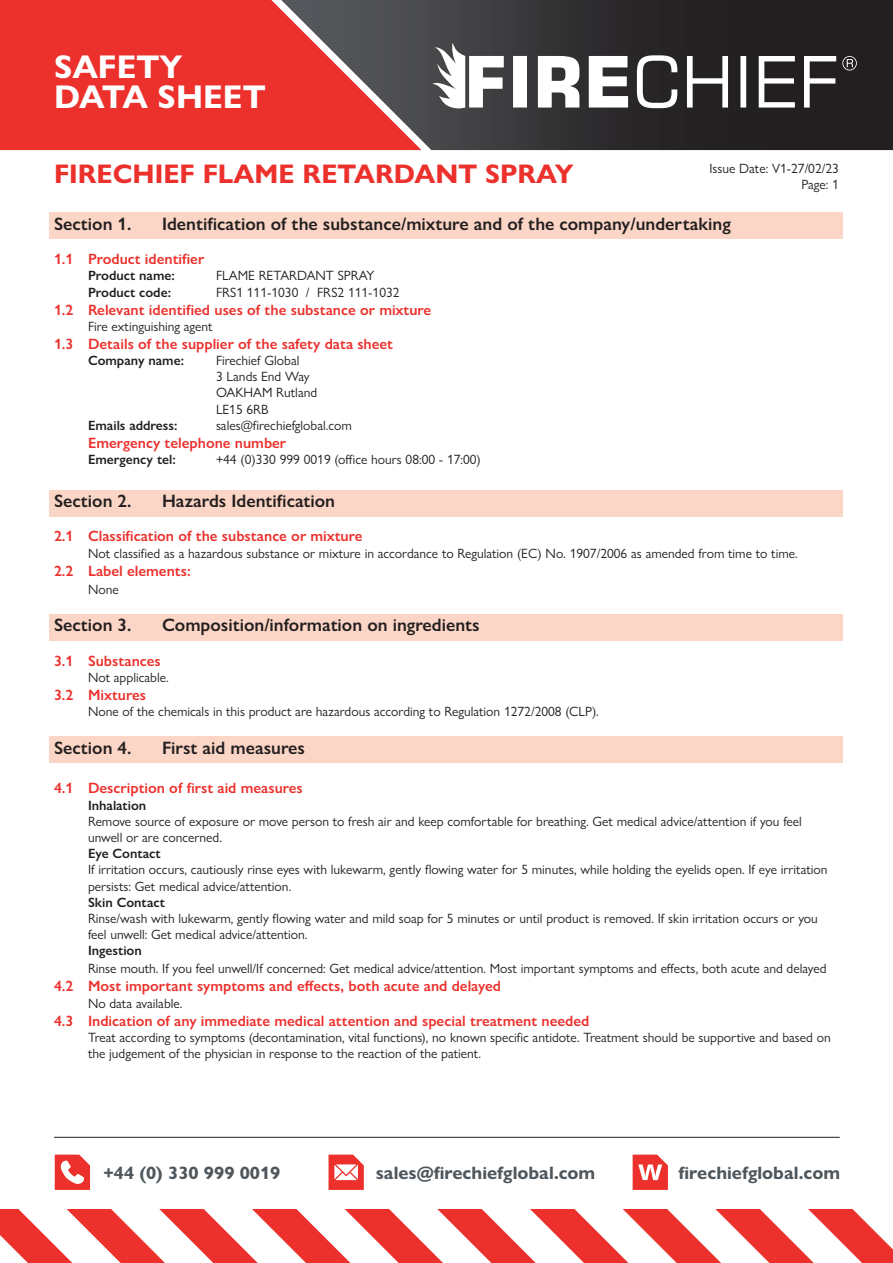
<style>
.page{position:relative;width:893px;height:1263px;background:#fff}
.page>*{position:absolute;margin:0;border:0;box-sizing:border-box;transform-origin:0 0}
.t1{font:700 33px/30px "Gill Sans Nova";color:#fff}
.t2{font:700 27px "Gill Sans Nova";color:#ec312d}
.t3{font:600 18px "Gill Sans Nova";color:#231f20}
.t4{font:700 18px "Gill Sans Nova";color:#4f575d}
.Indented_text{font:600 15px "Gill Sans Nova";color:#ec312d}
.Indented_text-2{font:13.5px/16.2px "Gill Sans Nova";color:#231f20}
.Indented_text-3{font:600 13.5px "Gill Sans Nova";color:#231f20}
</style>
<div class="page">
<div style="left:0;top:0;width:250px;height:150px;background:#ec312d"></div>
<svg style="left:250px;top:0;width:643px;height:150px;background:#583535"></svg>
<svg style="left:55px;top:1154px;width:35px;height:36px"></svg>
<svg style="left:329px;top:1154px;width:35px;height:36px"></svg>
<hr style="left:54px;top:1137px;width:786px;height:1px;background:#231f20">
<svg style="left:633px;top:1154px;width:35px;height:36px"></svg>
<svg style="left:0;top:1209px;width:893px;height:54px"></svg>
<svg style="left:432px;top:43px;width:72px;height:67px"></svg>
<div style="left:513px;top:56px;width:14px;height:52px;background:#fff"></div>
<svg style="left:538px;top:56px;width:41px;height:52px"></svg>
<svg style="left:589px;top:56px;width:39px;height:52px"></svg>
<svg style="left:637px;top:55px;width:40px;height:53px"></svg>
<svg style="left:687px;top:56px;width:41px;height:52px"></svg>
<div style="left:740px;top:56px;width:6px;height:52px;background:#fff"></div>
<svg style="left:759px;top:56px;width:36px;height:52px"></svg>
<svg style="left:804px;top:56px;width:32px;height:52px"></svg>
<svg style="left:842px;top:56px;width:15px;height:14px"></svg>
<div style="left:50px;top:212px;width:793px;height:27px;background:#fbd5c5"></div>
<div style="left:50px;top:490px;width:793px;height:26px;background:#fbd5c5"></div>
<div style="left:50px;top:614px;width:793px;height:26px;background:#fbd5c5"></div>
<div style="left:50px;top:736px;width:793px;height:27px;background:#fbd5c5"></div>
<h1 class="t1" style="left:54px;top:52px;width:213px">SAFETY<br>DATA SHEET</h1>
<h2 class="t2" style="left:54px;top:157px;width:521px">FIRECHIEF FLAME RETARDANT SPRAY</h2>
<p class="Indented_text-2" style="left:709px;top:160px;width:131px;text-align:right">Issue Date: V1-27/02/23<br>Page: 1</p>
<p class="t3" style="left:54px;top:213px;width:79px">Section 1.</p>
<p class="t3" style="left:162px;top:213px;width:570px">Identification of the substance/mixture and of the company/undertaking</p>
<p class="Indented_text" style="left:54px;top:250px;width:152px">1.1 Product identifier</p>
<p class="Indented_text-3" style="left:88px;top:267px;width:88px">Product name:</p>
<p class="Indented_text-2" style="left:216px;top:267px;width:160px">FLAME RETARDANT SPRAY</p>
<p class="Indented_text-3" style="left:88px;top:284px;width:85px">Product code:</p>
<p class="Indented_text-2" style="left:216px;top:284px;width:185px">FRS1 111-1030 / FRS2 111-1032</p>
<p class="Indented_text" style="left:54px;top:300px;width:379px">1.2 Relevant identified uses of the substance or mixture</p>
<p class="Indented_text-2" style="left:88px;top:318px;width:126px">Fire extinguishing agent</p>
<p class="Indented_text" style="left:54px;top:334px;width:341px">1.3 Details of the supplier of the safety data sheet</p>
<p class="Indented_text-3" style="left:88px;top:352px;width:97px">Company name:</p>
<p class="Indented_text-2" style="left:216px;top:352px;width:85px">Firechief Global</p>
<p class="Indented_text-2" style="left:216px;top:368px;width:95px">3 Lands End Way</p>
<p class="Indented_text-2" style="left:216px;top:384px;width:103px">OAKHAM Rutland</p>
<p class="Indented_text-2" style="left:216px;top:401px;width:54px">LE15 6RB</p>
<p class="Indented_text-3" style="left:88px;top:417px;width:91px">Emails address:</p>
<p class="Indented_text-2" style="left:216px;top:417px;width:137px">sales@firechiefglobal.com</p>
<p class="Indented_text" style="left:88px;top:433px;width:200px">Emergency telephone number</p>
<p class="Indented_text-3" style="left:88px;top:451px;width:89px">Emergency tel:</p>
<p class="Indented_text-2" style="left:216px;top:451px;width:266px">+44 (0)330 999 0019 (office hours 08:00 - 17:00)</p>
<p class="t3" style="left:54px;top:490px;width:79px">Section 2.</p>
<p class="t3" style="left:162px;top:490px;width:175px">Hazards Identification</p>
<p class="Indented_text" style="left:54px;top:527px;width:310px">2.1 Classification of the substance or mixture</p>
<p class="Indented_text-2" style="left:88px;top:545px;width:711px">Not classified as a hazardous substance or mixture in accordance to Regulation (EC) No. 1907/2006 as amended from time to time.</p>
<p class="Indented_text" style="left:54px;top:561px;width:138px">2.2 Label elements:</p>
<p class="Indented_text-2" style="left:88px;top:581px;width:32px">None</p>
<p class="t3" style="left:54px;top:614px;width:79px">Section 3.</p>
<p class="t3" style="left:162px;top:614px;width:319px">Composition/information on ingredients</p>
<p class="Indented_text" style="left:54px;top:651px;width:108px">3.1 Substances</p>
<p class="Indented_text-2" style="left:88px;top:669px;width:82px">Not applicable.</p>
<p class="Indented_text" style="left:54px;top:685px;width:94px">3.2 Mixtures</p>
<p class="Indented_text-2" style="left:88px;top:703px;width:512px">None of the chemicals in this product are hazardous according to Regulation 1272/2008 (CLP).</p>
<p class="t3" style="left:54px;top:736px;width:79px">Section 4.</p>
<p class="t3" style="left:162px;top:736px;width:145px">First aid measures</p>
<p class="Indented_text" style="left:54px;top:779px;width:250px">4.1 Description of first aid measures</p>
<p class="Indented_text-3" style="left:88px;top:797px;width:60px">Inhalation</p>
<p class="Indented_text-2" style="left:88px;top:813px;width:715px">Remove source of exposure or move person to fresh air and keep comfortable for breathing. Get medical advice/attention if you feel</p>
<p class="Indented_text-2" style="left:88px;top:829px;width:135px">unwell or are concerned.</p>
<p class="Indented_text-3" style="left:88px;top:845px;width:74px">Eye Contact</p>
<p class="Indented_text-2" style="left:88px;top:861px;width:741px">If irritation occurs, cautiously rinse eyes with lukewarm, gently flowing water for 5 minutes, while holding the eyelids open. If eye irritation</p>
<p class="Indented_text-2" style="left:88px;top:878px;width:205px">persists: Get medical advice/attention.</p>
<p class="Indented_text-3" style="left:88px;top:894px;width:78px">Skin Contact</p>
<p class="Indented_text-2" style="left:88px;top:910px;width:731px">Rinse/wash with lukewarm, gently flowing water and mild soap for 5 minutes or until product is removed. If skin irritation occurs or you feel unwell: Get medical advice/attention.</p>
<p class="Indented_text-3" style="left:88px;top:942px;width:55px">Ingestion</p>
<p class="Indented_text-2" style="left:88px;top:960px;width:740px">Rinse mouth. If you feel unwell/If concerned: Get medical advice/attention. Most important symptoms and effects, both acute and delayed</p>
<p class="Indented_text" style="left:54px;top:977px;width:449px">4.2 Most important symptoms and effects, both acute and delayed</p>
<p class="Indented_text-2" style="left:88px;top:995px;width:96px">No data available.</p>
<p class="Indented_text" style="left:54px;top:1011px;width:537px">4.3 Indication of any immediate medical attention and special treatment needed</p>
<p class="Indented_text-2" style="left:88px;top:1029px;width:744px">Treat according to symptoms (decontamination, vital functions), no known specific antidote. Treatment should be supportive and based on the judgement of the physician in response to the reaction of the patient.</p>
<h3 class="t4" style="left:103px;top:1162px;width:179px">+44 (0) 330 999 0019</h3>
<h3 class="t4" style="left:376px;top:1162px;width:221px">sales@firechiefglobal.com</h3>
<h3 class="t4" style="left:678px;top:1162px;width:163px">firechiefglobal.com</h3>
</div>
